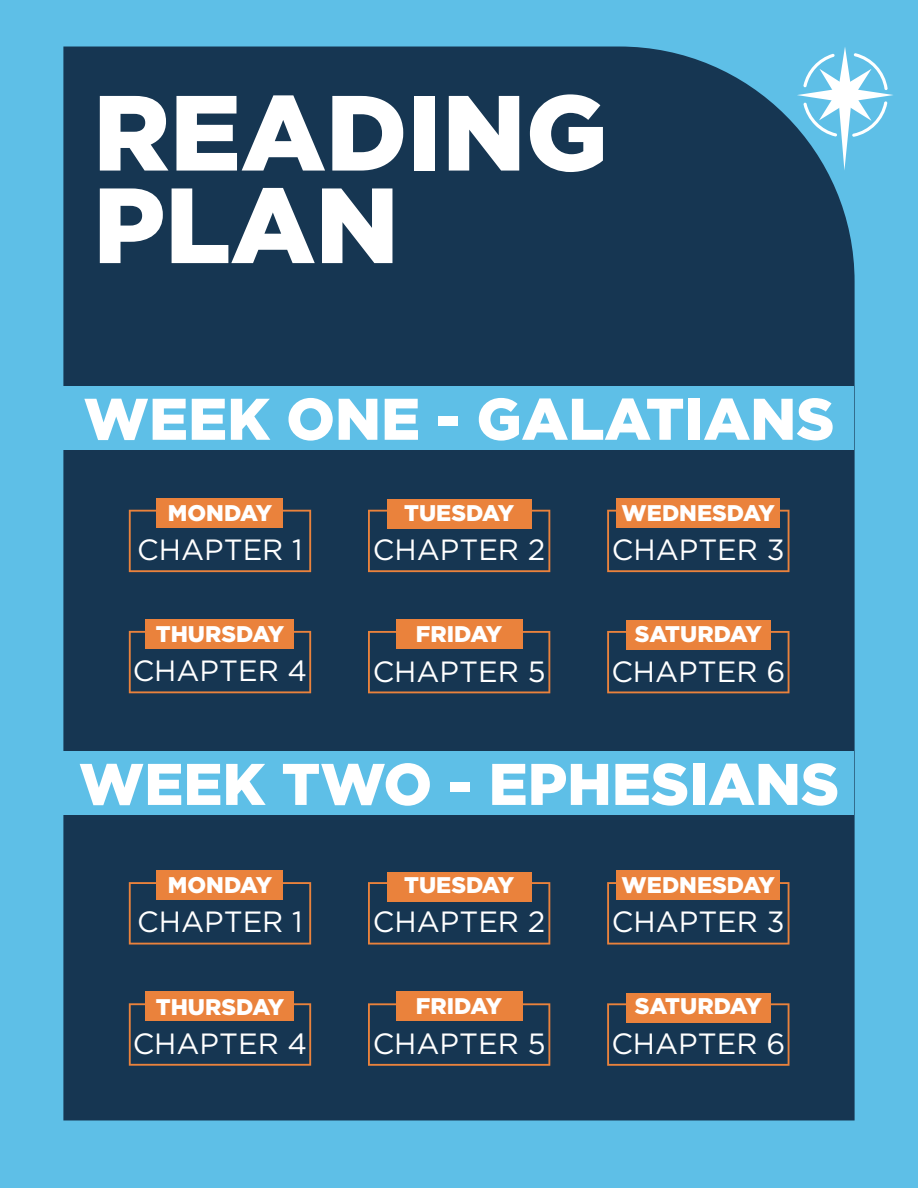
<style>
.page{position:relative;width:918px;height:1188px;background:#5ebfe7}
.page>*{position:absolute;margin:0;border:0;box-sizing:border-box;transform-origin:0 0}
.t1{font:900 106.65px/92.6px "Gotham";color:#fff}
.t2{font:900 58.65px "Gotham";color:#fff}
.t3{font:29.25px "Gotham";color:#fff}
.t4{font:900 22.65px "Gotham";color:#fff}
</style>
<div class="page">
<div style="left:63px;top:47px;width:792px;height:1073px;background:#163652"></div>
<svg style="left:797px;top:47px;width:96px;height:124px"></svg>
<div style="left:63px;top:386px;width:791px;height:64px;background:#5ebfe7"></div>
<div style="left:63px;top:751px;width:791px;height:64px;background:#5ebfe7"></div>
<svg style="left:129px;top:510px;width:182px;height:62px;background:#273c50"></svg>
<div style="left:157px;top:498px;width:126px;height:29px;background:#ea823c"></div>
<svg style="left:368px;top:510px;width:182px;height:62px;background:#233a50"></svg>
<div style="left:387px;top:500px;width:144px;height:29px;background:#ea823c"></div>
<svg style="left:607px;top:510px;width:182px;height:62px;background:#263b50"></svg>
<div style="left:616px;top:498px;width:164px;height:29px;background:#ea823c"></div>
<svg style="left:129px;top:631px;width:182px;height:62px;background:#243b50"></svg>
<div style="left:146px;top:619px;width:148px;height:30px;background:#ea823c"></div>
<svg style="left:368px;top:631px;width:182px;height:62px;background:#233a50"></svg>
<div style="left:396px;top:619px;width:126px;height:30px;background:#ea823c"></div>
<svg style="left:607px;top:631px;width:182px;height:62px;background:#243b50"></svg>
<div style="left:626px;top:621px;width:145px;height:29px;background:#ea823c"></div>
<svg style="left:129px;top:882px;width:182px;height:63px;background:#243b50"></svg>
<div style="left:157px;top:871px;width:126px;height:29px;background:#ea823c"></div>
<svg style="left:368px;top:882px;width:182px;height:63px;background:#273c50"></svg>
<div style="left:387px;top:872px;width:144px;height:29px;background:#ea823c"></div>
<svg style="left:607px;top:882px;width:182px;height:63px;background:#223a50"></svg>
<div style="left:616px;top:871px;width:164px;height:29px;background:#ea823c"></div>
<svg style="left:129px;top:1003px;width:182px;height:63px;background:#253b50"></svg>
<div style="left:146px;top:992px;width:148px;height:29px;background:#ea823c"></div>
<svg style="left:368px;top:1003px;width:182px;height:63px;background:#253b50"></svg>
<div style="left:396px;top:992px;width:126px;height:29px;background:#ea823c"></div>
<svg style="left:607px;top:1003px;width:182px;height:63px;background:#283c50"></svg>
<div style="left:626px;top:993px;width:145px;height:29px;background:#ea823c"></div>
<h1 class="t1" style="left:93px;top:84px;width:516px">READING<br>PLAN</h1>
<h2 class="t2" style="left:83px;top:385px;width:753px">WEEK ONE - GALATIANS</h2>
<p class="t4" style="left:168px;top:500px;width:106px">MONDAY</p>
<p class="t4" style="left:404px;top:500px;width:111px">TUESDAY</p>
<p class="t4" style="left:622px;top:500px;width:155px">WEDNESDAY</p>
<p class="t3" style="left:137px;top:531px;width:167px">CHAPTER 1</p>
<p class="t3" style="left:373px;top:531px;width:174px">CHAPTER 2</p>
<p class="t3" style="left:612px;top:531px;width:174px">CHAPTER 3</p>
<p class="t4" style="left:156px;top:621px;width:130px">THURSDAY</p>
<p class="t4" style="left:416px;top:621px;width:88px">FRIDAY</p>
<p class="t4" style="left:635px;top:621px;width:128px">SATURDAY</p>
<p class="t3" style="left:133px;top:652px;width:176px">CHAPTER 4</p>
<p class="t3" style="left:373px;top:653px;width:174px">CHAPTER 5</p>
<p class="t3" style="left:611px;top:653px;width:175px">CHAPTER 6</p>
<h2 class="t2" style="left:79px;top:750px;width:762px">WEEK TWO - EPHESIANS</h2>
<p class="t4" style="left:168px;top:872px;width:106px">MONDAY</p>
<p class="t4" style="left:404px;top:872px;width:111px">TUESDAY</p>
<p class="t4" style="left:622px;top:872px;width:155px">WEDNESDAY</p>
<p class="t3" style="left:137px;top:903px;width:167px">CHAPTER 1</p>
<p class="t3" style="left:373px;top:903px;width:174px">CHAPTER 2</p>
<p class="t3" style="left:612px;top:903px;width:174px">CHAPTER 3</p>
<p class="t4" style="left:156px;top:993px;width:130px">THURSDAY</p>
<p class="t4" style="left:416px;top:993px;width:88px">FRIDAY</p>
<p class="t4" style="left:635px;top:993px;width:128px">SATURDAY</p>
<p class="t3" style="left:133px;top:1024px;width:176px">CHAPTER 4</p>
<p class="t3" style="left:373px;top:1025px;width:174px">CHAPTER 5</p>
<p class="t3" style="left:611px;top:1025px;width:175px">CHAPTER 6</p>
</div>
